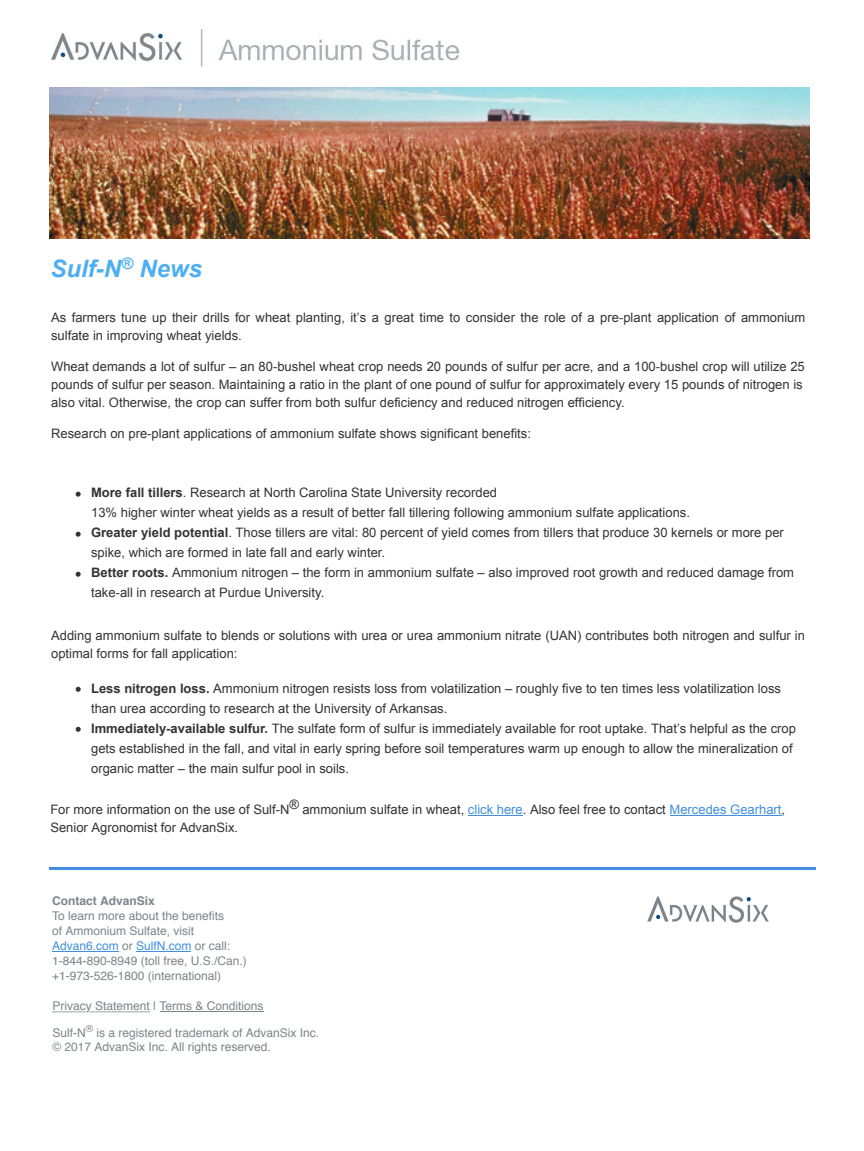
<style>
.page{position:relative;width:864px;height:1151px;background:#fff}
.page>*{position:absolute;margin:0;border:0;box-sizing:border-box;transform-origin:0 0}
.t1{font:italic 700 24px "Arial";color:#4daef1}
.t2{font:13px/20px "Arial";color:#333}
.t3{font:13px/18.8px "Arial";color:#323232}
.t4{font:12px/15px "Helvetica";color:#7c858c}
.t5{font:700 12px "Helvetica";color:#7c858c}
.s1{font-weight:700}
.s2{font-style:inherit}
.s3{color:#418fde}
</style>
<div class="page">
<hr style="left:160px;top:1011px;width:103px;height:1px;background:#7c858c">
<hr style="left:52px;top:1011px;width:34px;height:1px;background:#7c858c">
<hr style="left:89px;top:1011px;width:61px;height:1px;background:#7c858c">
<hr style="left:136px;top:951px;width:55px;height:1px;background:#418fde">
<hr style="left:52px;top:951px;width:66px;height:1px;background:#418fde">
<img style="left:647px;top:896px;width:122px;height:27px">
<hr style="left:49px;top:867px;width:767px;height:2px;background:#418fde">
<hr style="left:670px;top:815px;width:111px;height:1px;background:#418fde">
<hr style="left:468px;top:815px;width:55px;height:1px;background:#418fde">
<img style="left:51px;top:29px;width:408px;height:38px">
<img style="left:49px;top:88px;width:760px;height:151px">
<svg style="left:76px;top:491px;width:5px;height:5px"></svg>
<svg style="left:76px;top:531px;width:5px;height:5px"></svg>
<svg style="left:76px;top:571px;width:5px;height:5px"></svg>
<svg style="left:76px;top:686px;width:5px;height:5px"></svg>
<svg style="left:76px;top:726px;width:5px;height:5px"></svg>
<h1 class="t1" style="left:51px;top:252px;width:153px">Sulf-N<sup>®</sup> News</h1>
<p class="t2" style="left:51px;top:308px;width:756px;line-height:18px">As farmers tune up their drills for wheat planting, it’s a great time to consider the role of a pre-plant application of ammonium sulfate in improving wheat yields.</p>
<p class="t2" style="left:51px;top:357px;width:755px;line-height:18px">Wheat demands a lot of sulfur – an 80-bushel wheat crop needs 20 pounds of sulfur per acre, and a 100-bushel crop will utilize 25 pounds of sulfur per season. Maintaining a ratio in the plant of one pound of sulfur for approximately every 15 pounds of nitrogen is also vital. Otherwise, the crop can suffer from both sulfur deficiency and reduced nitrogen efficiency.</p>
<p class="t2" style="left:51px;top:423px;width:481px">Research on pre-plant applications of ammonium sulfate shows significant benefits:</p>
<p class="t2" style="left:91px;top:482px;width:704px"><span class="s1">More fall tillers</span>. Research at North Carolina State University recorded<br>13% higher winter wheat yields as a result of better fall tillering following ammonium sulfate applications.<br><span class="s1">Greater yield potential</span>. Those tillers are vital: 80 percent of yield comes from tillers that produce 30 kernels or more per spike, which are formed in late fall and early winter.<br><span class="s1">Better roots.</span> Ammonium nitrogen – the form in ammonium sulfate – also improved root growth and reduced damage from take-all in research at Purdue University.</p>
<p class="t2" style="left:51px;top:626px;width:755px;line-height:18px">Adding ammonium sulfate to blends or solutions with urea or urea ammonium nitrate (UAN) contributes both nitrogen and sulfur in optimal forms for fall application:</p>
<p class="t2" style="left:91px;top:678px;width:706px"><span class="s1">Less nitrogen loss.</span> Ammonium nitrogen resists loss from volatilization – roughly five to ten times less volatilization loss than urea according to research at the University of Arkansas.<br><span class="s1">Immediately-available sulfur.</span> The sulfate form of sulfur is immediately available for root uptake. That’s helpful as the crop gets established in the fall, and vital in early spring before soil temperatures warm up enough to allow the mineralization of organic matter – the main sulfur pool in soils.</p>
<p class="t3" style="left:50px;top:799px;width:736px">For more information on the use of Sulf-N® ammonium sulfate in <span class="s2">wheat</span>, <span class="s3">click here</span>. Also feel free to contact <span class="s3">Mercedes Gearhart</span>,<br>Senior Agronomist for AdvanSix.</p>
<p class="t5" style="left:52px;top:895px;width:104px">Contact AdvanSix</p>
<p class="t4" style="left:52px;top:909px;width:196px">To learn more about the benefits<br>of Ammonium Sulfate, visit <span class="s3">Advan6.com</span> or <span class="s3">SulfN.com</span> or call:<br>1-844-890-8949 (toll free, U.S./Can.) +1-973-526-1800 (international)</p>
<p class="t4" style="left:52px;top:999px;width:213px">Privacy Statement | Terms &amp; Conditions</p>
<p class="t4" style="left:52px;top:1026px;width:268px;line-height:14.2px">Sulf-N<sup>®</sup> is a registered trademark of AdvanSix Inc. © 2017 AdvanSix Inc. All rights reserved.</p>
</div>
